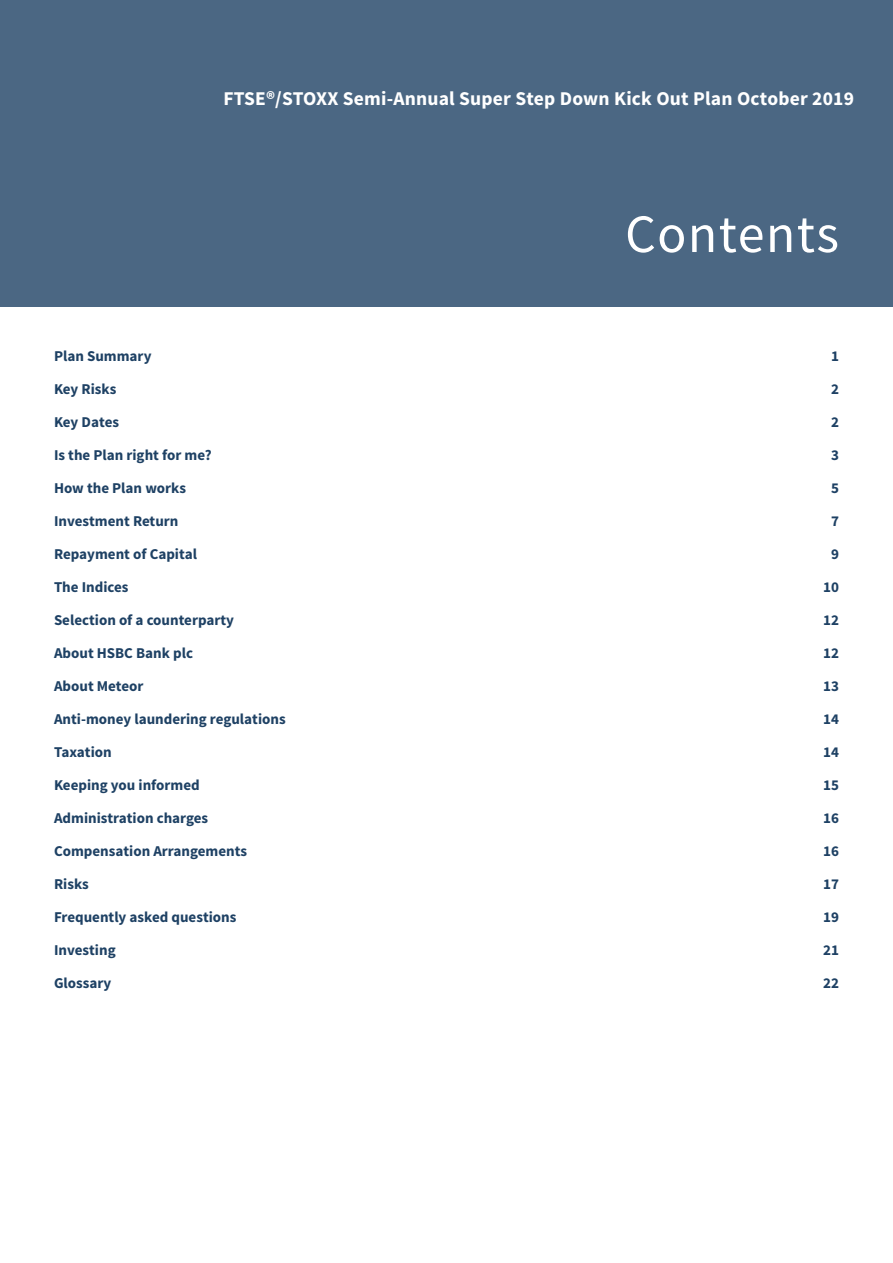
<style>
.page{position:relative;width:893px;height:1263px;background:#fff}
.page>*{position:absolute;margin:0;border:0;box-sizing:border-box;transform-origin:0 0}
.Headline_right{font:54px "Source Sans Pro";letter-spacing:.025em;color:#fff}
.t1{font:700 19.5px "Source Sans Pro";letter-spacing:.01em;color:#fff}
.t2{font:700 15px "Source Sans Pro";color:#1e4164}
</style>
<div class="page">
<svg style="left:0;top:0;width:1px;height:307px"></svg>
<div style="left:2px;top:0;width:891px;height:307px;background:#4b6783"></div>
<h2 class="t1" style="left:223px;top:86px;width:632px">FTSE®/STOXX Semi-Annual Super Step Down Kick Out Plan October 2019</h2>
<p class="Headline_right" style="left:625px;top:201px;width:215px">Contents</p>
<p class="t2" style="left:54px;top:346px;width:99px">Plan Summary</p>
<p class="t2" style="left:831px;top:346px;width:9px">1</p>
<p class="t2" style="left:54px;top:379px;width:64px">Key Risks</p>
<p class="t2" style="left:831px;top:379px;width:9px">2</p>
<p class="t2" style="left:54px;top:412px;width:67px">Key Dates</p>
<p class="t2" style="left:831px;top:412px;width:9px">2</p>
<p class="t2" style="left:54px;top:445px;width:159px">Is the Plan right for me?</p>
<p class="t2" style="left:831px;top:445px;width:9px">3</p>
<p class="t2" style="left:54px;top:478px;width:133px">How the Plan works</p>
<p class="t2" style="left:831px;top:478px;width:9px">5</p>
<p class="t2" style="left:54px;top:511px;width:126px">Investment Return</p>
<p class="t2" style="left:831px;top:511px;width:9px">7</p>
<p class="t2" style="left:54px;top:544px;width:144px">Repayment of Capital</p>
<p class="t2" style="left:831px;top:544px;width:9px">9</p>
<p class="t2" style="left:54px;top:577px;width:76px">The Indices</p>
<p class="t2" style="left:823px;top:577px;width:17px">10</p>
<p class="t2" style="left:54px;top:610px;width:181px">Selection of a counterparty</p>
<p class="t2" style="left:823px;top:610px;width:17px">12</p>
<p class="t2" style="left:54px;top:643px;width:141px">About HSBC Bank plc</p>
<p class="t2" style="left:823px;top:643px;width:17px">12</p>
<p class="t2" style="left:54px;top:676px;width:91px">About Meteor</p>
<p class="t2" style="left:823px;top:676px;width:17px">13</p>
<p class="t2" style="left:54px;top:709px;width:233px">Anti-money laundering regulations</p>
<p class="t2" style="left:823px;top:709px;width:17px">14</p>
<p class="t2" style="left:54px;top:742px;width:59px">Taxation</p>
<p class="t2" style="left:823px;top:742px;width:17px">14</p>
<p class="t2" style="left:54px;top:775px;width:147px">Keeping you informed</p>
<p class="t2" style="left:823px;top:775px;width:17px">15</p>
<p class="t2" style="left:54px;top:808px;width:156px">Administration charges</p>
<p class="t2" style="left:823px;top:808px;width:17px">16</p>
<p class="t2" style="left:54px;top:841px;width:195px">Compensation Arrangements</p>
<p class="t2" style="left:823px;top:841px;width:17px">16</p>
<p class="t2" style="left:54px;top:874px;width:36px">Risks</p>
<p class="t2" style="left:823px;top:874px;width:17px">17</p>
<p class="t2" style="left:54px;top:907px;width:184px">Frequently asked questions</p>
<p class="t2" style="left:823px;top:907px;width:17px">19</p>
<p class="t2" style="left:54px;top:940px;width:63px">Investing</p>
<p class="t2" style="left:823px;top:940px;width:17px">21</p>
<p class="t2" style="left:54px;top:973px;width:59px">Glossary</p>
<p class="t2" style="left:823px;top:973px;width:17px">22</p>
</div>
